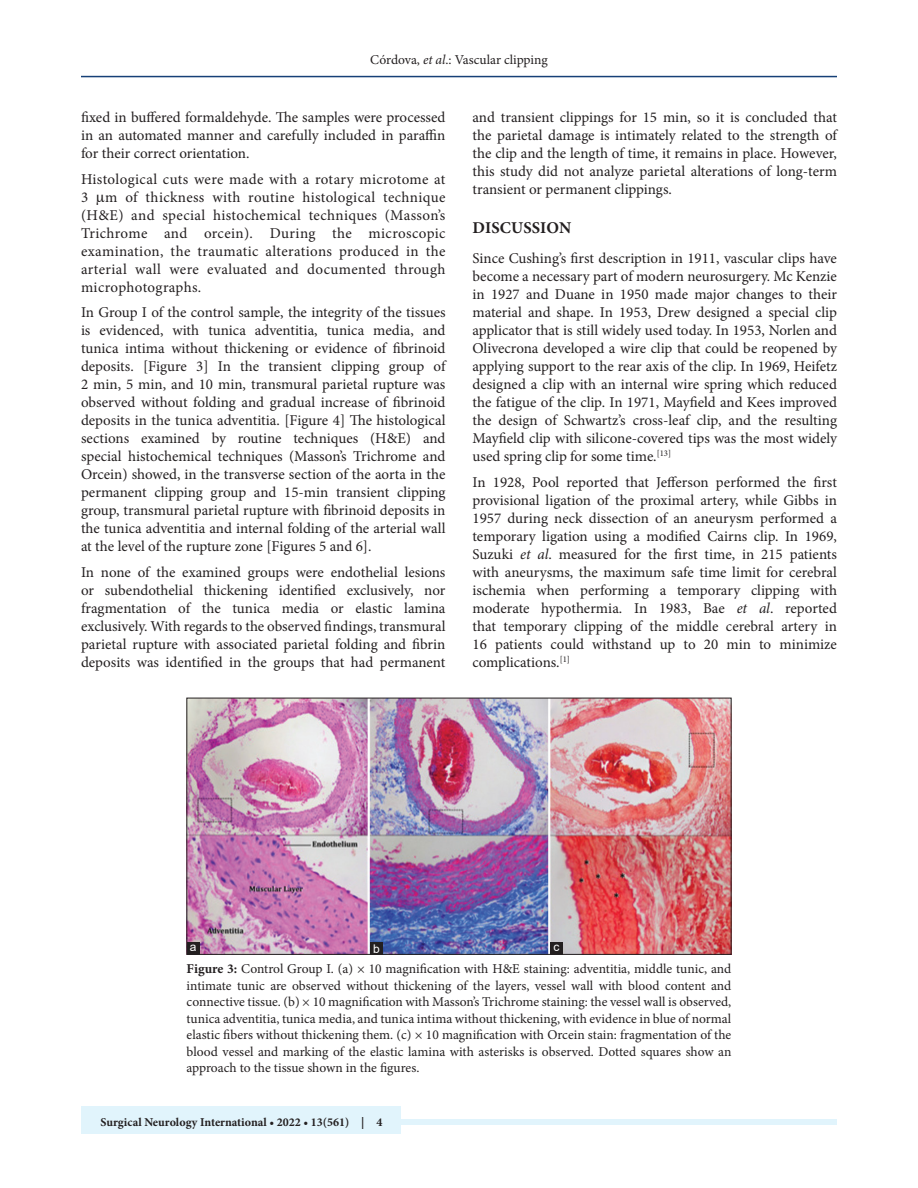
<style>
.page{position:relative;width:918px;height:1188px;background:#fff}
.page>*{position:absolute;margin:0;border:0;box-sizing:border-box;transform-origin:0 0}
.t1{font:700 16.5px "Minion Pro";letter-spacing:.01em;color:#231f20}
.TX{font:15px/18px "Minion Pro";color:#231f20;text-align:justify}
.FGC{font:13.5px/16.5px "Minion Pro";letter-spacing:-.005em;color:#231f20;text-align:justify}
.t2{font:700 12px "Minion Pro";color:#231f20}
.LABEL{font:12px "Arial";color:#fff}
.s1{font-style:italic}
.s2{font-weight:700}
</style>
<div class="page">
<hr style="left:81px;top:76px;width:756px;height:1px;background:#164077">
<div style="left:81px;top:1119px;width:756px;height:6px;background:#e1f4fc"></div>
<div style="left:81px;top:1106px;width:319px;height:28px;background:#e1f4fc"></div>
<img style="left:189px;top:700px;width:540px;height:253px">
<div style="left:187px;top:698px;width:544px;height:257px;border:1px solid #231f20"></div>
<div style="left:550px;top:942px;width:13px;height:13px;background:#231f20"></div>
<div style="left:370px;top:942px;width:13px;height:13px;background:#231f20"></div>
<div style="left:187px;top:942px;width:12px;height:13px;background:#231f20"></div>
<p class="FGC" style="left:370px;top:51px;width:179px">Córdova, <span class="s1">et al</span>.: Vascular clipping</p>
<p class="TX" style="left:81px;top:109px;width:366px">fixed in buffered formaldehyde. The samples were processed in an automated manner and carefully included in paraffin for their correct orientation.</p>
<p class="TX" style="left:81px;top:170px;width:366px">Histological cuts were made with a rotary microtome at 3 m of thickness with routine histological technique (H&amp;E) and special histochemical techniques (Masson’s Trichrome and orcein). During the microscopic examination, the traumatic alterations produced in the arterial wall were evaluated and documented through microphotographs.</p>
<p class="TX" style="left:81px;top:304px;width:366px">In Group I of the control sample, the integrity of the tissues is evidenced, with tunica adventitia, tunica media, and tunica intima without thickening or evidence of fibrinoid deposits. [Figure 3] In the transient clipping group of 2 min, 5 min, and 10 min, transmural parietal rupture was observed without folding and gradual increase of fibrinoid deposits in the tunica adventitia. [Figure 4] The histological sections examined by routine techniques (H&amp;E) and special histochemical techniques (Masson’s Trichrome and Orcein) showed, in the transverse section of the aorta in the permanent clipping group and 15-min transient clipping group, transmural parietal rupture with fibrinoid deposits in the tunica adventitia and internal folding of the arterial wall at the level of the rupture zone [Figures 5 and 6].</p>
<p class="TX" style="left:81px;top:563px;width:366px">In none of the examined groups were endothelial lesions or subendothelial thickening identified exclusively, nor fragmentation of the tunica media or elastic lamina exclusively. With regards to the observed findings, transmural parietal rupture with associated parietal folding and fibrin deposits was identified in the groups that had permanent</p>
<p class="TX" style="left:472px;top:109px;width:366px">and transient clippings for 15 min, so it is concluded that the parietal damage is intimately related to the strength of the clip and the length of time, it remains in place. However, this study did not analyze parietal alterations of long-term transient or permanent clippings.</p>
<h1 class="t1" style="left:473px;top:216px;width:100px">DISCUSSION</h1>
<p class="TX" style="left:472px;top:250px;width:366px">Since Cushing’s first description in 1911, vascular clips have become a necessary part of modern neurosurgery. Mc Kenzie in 1927 and Duane in 1950 made major changes to their material and shape. In 1953, Drew designed a special clip applicator that is still widely used today. In 1953, Norlen and Olivecrona developed a wire clip that could be reopened by applying support to the rear axis of the clip. In 1969, Heifetz designed a clip with an internal wire spring which reduced the fatigue of the clip. In 1971, Mayfield and Kees improved the design of Schwartz’s cross-leaf clip, and the resulting Mayfield clip with silicone-covered tips was the most widely used spring clip for some time.<sup>[13]</sup></p>
<p class="TX" style="left:472px;top:473px;width:366px">In 1928, Pool reported that Jefferson performed the first provisional ligation of the proximal artery, while Gibbs in 1957 during neck dissection of an aneurysm performed a temporary ligation using a modified Cairns clip. In 1969, Suzuki <span class="s1">et al</span>. measured for the first time, in 215 patients with aneurysms, the maximum safe time limit for cerebral ischemia when performing a temporary clipping with moderate hypothermia. In 1983, Bae <span class="s1">et al</span>. reported that temporary clipping of the middle cerebral artery in 16 patients could withstand up to 20 min to minimize complications.<sup>[1]</sup></p>
<p class="LABEL" style="left:190px;top:939px;width:8px">a</p>
<p class="LABEL" style="left:373px;top:940px;width:8px">b</p>
<p class="LABEL" style="left:553px;top:939px;width:7px">c</p>
<p class="FGC" style="left:187px;top:961px;width:546px"><span class="s2">Figure 3:</span> Control Group I. (a) × 10 magnification with H&amp;E staining: adventitia, middle tunic, and intimate tunic are observed without thickening of the layers, vessel wall with blood content and connective tissue. (b) × 10 magnification with Masson’s Trichrome staining: the vessel wall is observed, tunica adventitia, tunica media, and tunica intima without thickening, with evidence in blue of normal elastic fibers without thickening them. (c) × 10 magnification with Orcein stain: fragmentation of the blood vessel and marking of the elastic lamina with asterisks is observed. Dotted squares show an approach to the tissue shown in the figures.</p>
<p class="t2" style="left:100px;top:1113px;width:284px">Surgical Neurology International • 2022 • 13(561) | 4</p>
</div>
